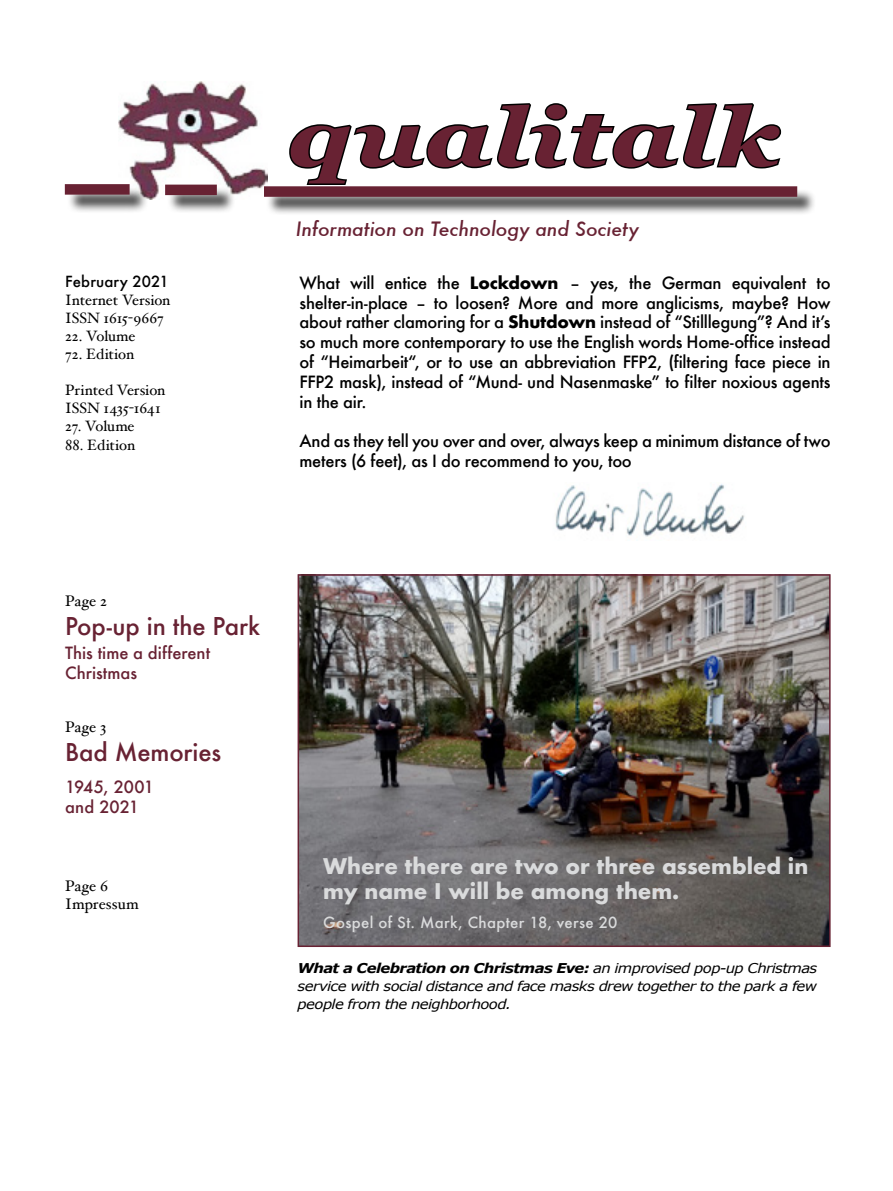
<style>
.page{position:relative;width:893px;height:1191px;background:#fff}
.page>*{position:absolute;margin:0;border:0;box-sizing:border-box;transform-origin:0 0}
.t1{font:italic 700 81px "Georgia";letter-spacing:.01em;color:#682233;scale:1.25 1}
.t2{font:500 24px "Futura";letter-spacing:-.005em;color:#682233}
.t3{font:700 21px/25.2px "Futura";color:#dadbdc}
.t4{font:italic 500 19.35px "Futura";letter-spacing:-.005em;color:#682233}
.t5{font:500 16.5px/19.8px "Futura";letter-spacing:-.015em;color:#000;text-align:justify}
.t6{font:500 16.5px/19.8px "Futura";color:#682233}
.t7{font:15.3px/18.3px "Hoefler Text";letter-spacing:.005em;color:#000}
.t8{font:15px/18px "Hoefler Text";letter-spacing:-.005em;color:#000}
.t9{font:500 15px "Futura";letter-spacing:.025em;color:#dadbdc}
.t10{font:500 15px "Futura";letter-spacing:.01em;color:#000}
.t11{font:italic 13.5px/18px "Verdana";letter-spacing:-.045em;color:#000;text-align:justify;scale:1.1 1}
.s1{font-weight:700}
</style>
<div class="page">
<img style="left:555px;top:484px;width:190px;height:53px">
<img style="left:118px;top:82px;width:150px;height:117px">
<svg style="left:289px;top:103px;width:493px;height:82px"></svg>
<div style="left:267px;top:189px;width:549px;height:27px;background:#000;opacity:.75"></div>
<div style="left:264px;top:186px;width:533px;height:11px;background:#682233"></div>
<div style="left:67px;top:187px;width:81px;height:27px;background:#000;opacity:.75"></div>
<div style="left:65px;top:184px;width:65px;height:11px;background:#682233"></div>
<div style="left:168px;top:187px;width:67px;height:27px;background:#000;opacity:.75"></div>
<div style="left:165px;top:185px;width:52px;height:10px;background:#682233"></div>
<img style="left:301px;top:577px;width:527px;height:367px">
<div style="left:298px;top:574px;width:533px;height:373px;border:2px solid #682233"></div>
<p class="t10" style="left:65px;top:271px;width:105px">February 2021</p>
<p class="t8" style="left:65px;top:291px;width:107px">Internet Version<br>ISSN 1615-9667</p>
<p class="t8" style="left:65px;top:327px;width:72px">22. Volume</p>
<p class="t8" style="left:65px;top:345px;width:71px">72. Edition</p>
<p class="t8" style="left:65px;top:381px;width:102px">Printed Version<br>ISSN 1435-1641</p>
<p class="t8" style="left:65px;top:417px;width:71px">27. Volume</p>
<p class="t8" style="left:65px;top:435px;width:72px">88. Edition</p>
<h1 class="t1" style="left:287px;top:92px;width:396px">qualitalk</h1>
<p class="t4" style="left:296px;top:216px;width:344px">Information on Technology and Society</p>
<p class="t5" style="left:300px;top:272px;width:533px">What will entice the <span class="s1">Lockdown</span> – yes, the German equivalent to shelter-in-place – to loosen? More and more anglicisms, maybe? How about rather clamoring for a <span class="s1">Shutdown</span> instead of “Stilllegung”? And it’s so much more contemporary to use the English words Home-office instead of “Heimarbeit“, or to use an abbreviation FFP2, (filtering face piece in FFP2 mask), instead of “Mund- und Nasenmaske” to filter noxious agents in the air.</p>
<p class="t5" style="left:300px;top:431px;width:533px">And as they tell you over and over, always keep a minimum distance of two meters (6 feet), as I do recommend to you, too</p>
<p class="t7" style="left:65px;top:592px;width:43px">Page 2</p>
<h2 class="t2" style="left:65px;top:610px;width:196px">Pop-up in the Park</h2>
<p class="t6" style="left:65px;top:643px;width:147px">This time a different<br>Christmas</p>
<p class="t7" style="left:65px;top:717px;width:43px">Page 3</p>
<h2 class="t2" style="left:65px;top:735px;width:158px">Bad Memories</h2>
<p class="t6" style="left:65px;top:777px;width:90px">1945, 2001 and 2021</p>
<p class="t7" style="left:65px;top:876px;width:75px">Page 6<br>Impressum</p>
<p class="t3" style="left:323px;top:853px;width:487px">Where there are two or three assembled in my name I will be among them.</p>
<p class="t9" style="left:323px;top:912px;width:296px">Gospel of St. Mark, Chapter 18, verse 20</p>
<p class="t11" style="left:298px;top:959px;width:474px"><span class="s1">What a Celebration on Christmas Eve:</span> an improvised pop-up Christmas service with social distance and face masks drew together to the park a few people from the neighborhood.</p>
</div>
